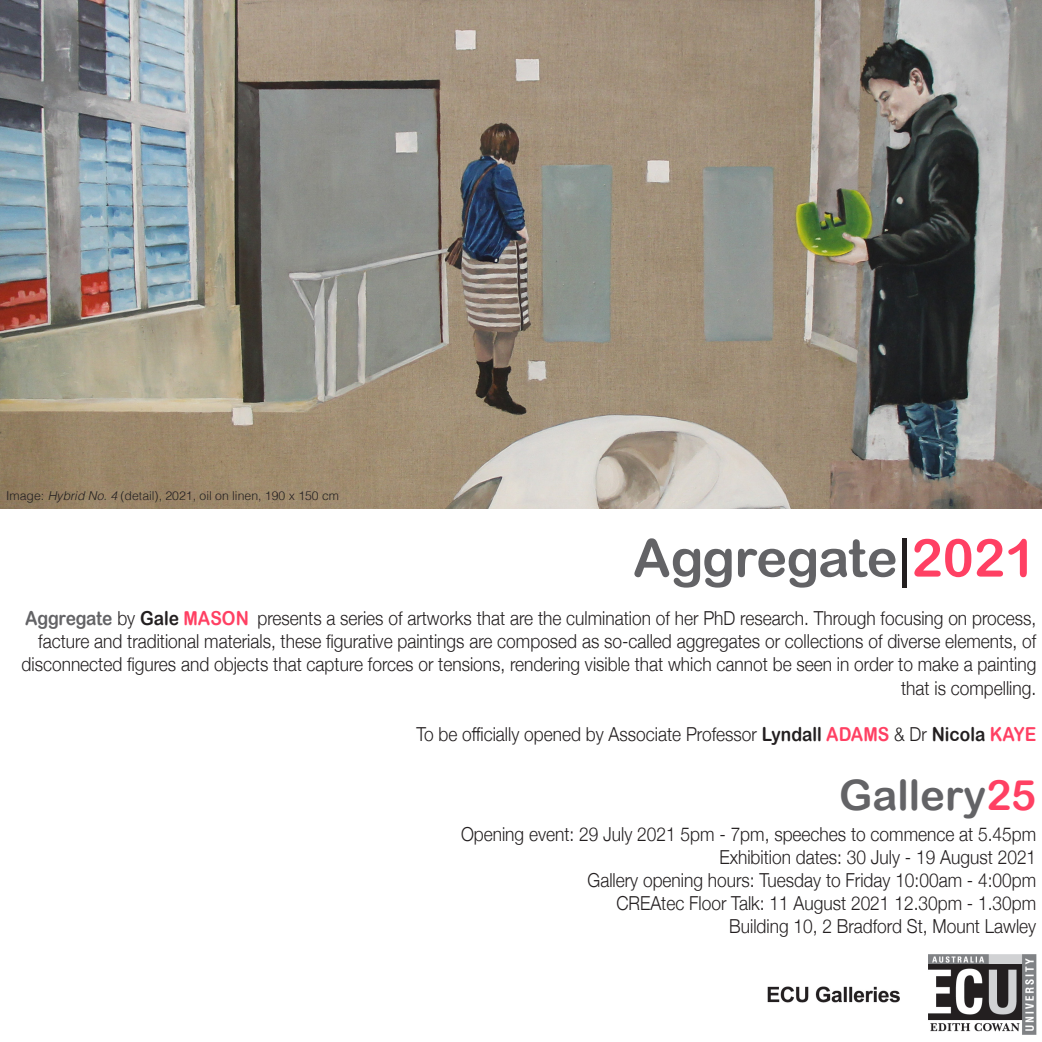
<style>
.page{position:relative;width:1042px;height:1042px;background:#fff}
.page>*{position:absolute;margin:0;border:0;box-sizing:border-box;transform-origin:0 0}
.t1{font:52.5px "Arial Rounded MT Bold";letter-spacing:-.015em;color:#636366}
.t2{font:42px "Arial Rounded MT Bold";color:#636366}
.t3{font:300 19.25px/23.1px "Helvetica Neue";color:#231f20;text-align:right;scale:.9 1}
.t4{font:300 12.25px "Helvetica";color:#231f20}
.s1{font-style:italic}
.s2{font-family:"Arial";color:#231f20}
.s3{color:#ff4063}
.s4{font-family:"Arial Rounded MT Bold";font-weight:400;color:#636366}
.s5{font-family:"Arial Rounded MT Bold";font-weight:400}
.s6{font-family:"Arial Rounded MT Bold";font-weight:400;color:#ff4063}
</style>
<div class="page">
<img style="left:767px;top:954px;width:270px;height:81px">
<img style="left:0;top:0;width:1042px;height:508px">
<p class="t4" style="left:6px;top:485px;width:334px">Image: <span class="s1">Hybrid No. 4</span> (detail), 2021, oil on linen, 190 x 150 cm</p>
<p class="t1" style="left:633px;top:527px;width:405px">Aggregate<span class="s2">|</span><span class="s3">2021</span></p>
<p class="t3" style="left:22px;top:605px;width:1129px"><span class="s4">Aggregate</span> by <span class="s5">Gale</span> <span class="s6">MASON</span> presents a series of artworks that are the culmination of her PhD research. Through focusing on process, facture and traditional materials, these figurative paintings are composed as so-called aggregates or collections of diverse elements, of disconnected figures and objects that capture forces or tensions, rendering visible that which cannot be seen in order to make a painting that is compelling.</p>
<p class="t3" style="left:416px;top:721px;width:690px">To be officially opened by Associate Professor <span class="s5">Lyndall</span> <span class="s6">ADAMS</span> &amp; Dr <span class="s5">Nicola</span> <span class="s6">KAYE</span></p>
<p class="t2" style="left:839px;top:770px;width:198px">Gallery<span class="s3">25</span></p>
<p class="t3" style="left:461px;top:821px;width:641px">Opening event: 29 July 2021 5pm - 7pm, speeches to commence at 5.45pm</p>
<p class="t3" style="left:719px;top:844px;width:353px">Exhibition dates: 30 July - 19 August 2021</p>
<p class="t3" style="left:587px;top:867px;width:500px">Gallery opening hours: Tuesday to Friday 10:00am - 4:00pm</p>
<p class="t3" style="left:616px;top:890px;width:468px">CREAtec Floor Talk: 11 August 2021 12.30pm - 1.30pm</p>
<p class="t3" style="left:729px;top:913px;width:343px">Building 10, 2 Bradford St, Mount Lawley</p>
</div>
